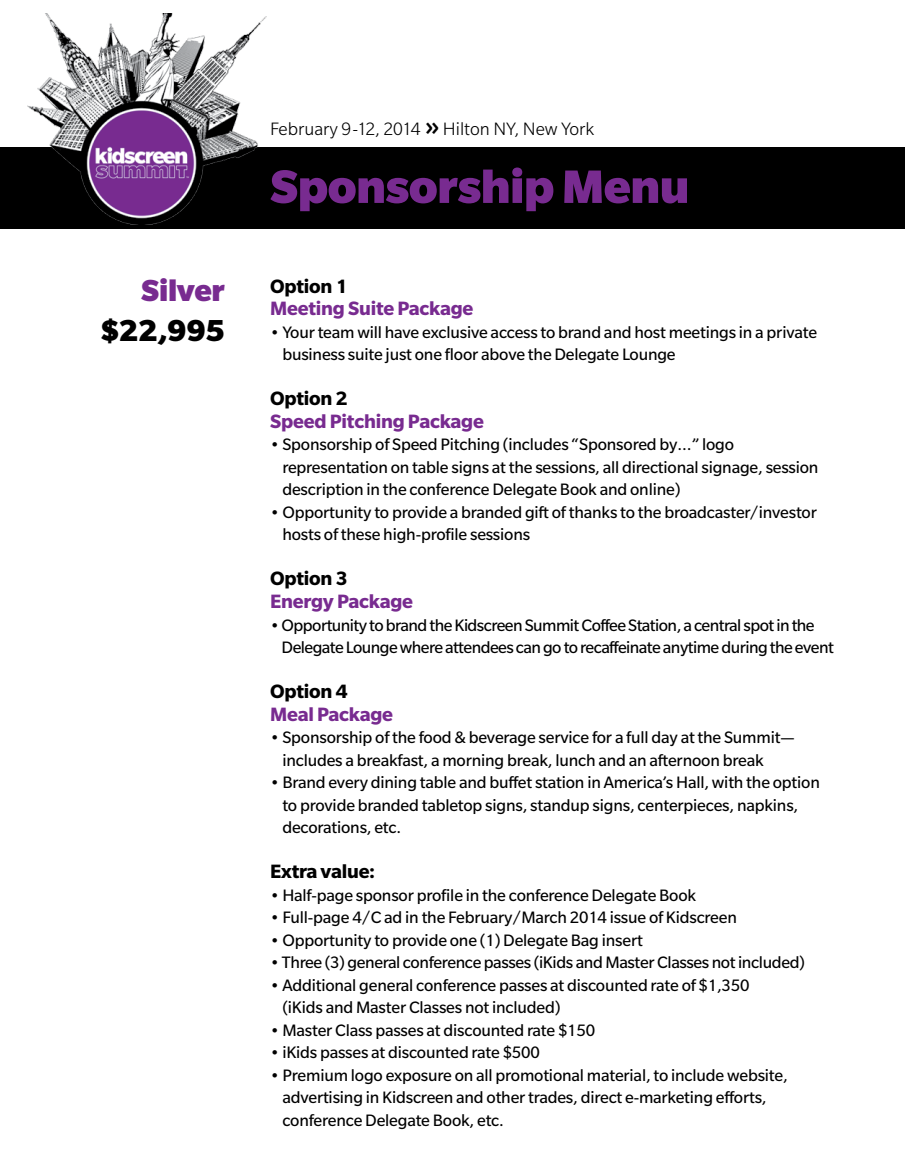
<style>
.page{position:relative;width:905px;height:1175px;background:#fff}
.page>*{position:absolute;margin:0;border:0;box-sizing:border-box;transform-origin:0 0}
.t1{font:900 51px "Slate Std";letter-spacing:-.01em;color:#782b90}
.t2{font:900 33px "Slate Std";color:#000}
.t3{font:900 33px "Slate Std";letter-spacing:-.01em;color:#782b90}
.t4{font:700 21px "Slate Std";letter-spacing:-.01em;color:#782b90}
.t5{font:700 21px "Slate Std";letter-spacing:-.01em;color:#000}
.t6{font:300 19.5px "Slate Std";color:#000}
.t7{font:18px/22.5px "Slate Std";letter-spacing:-.01em;color:#000}
.t8{font:18px/22.5px "Slate Std";letter-spacing:-.03em;color:#000}
.s1{font-weight:700;font-size:27px}
</style>
<div class="page">
<div style="left:0;top:147px;width:904px;height:81px;background:#000"></div>
<img style="left:27px;top:14px;width:240px;height:210px">
<h2 class="t3" style="left:141px;top:272px;width:85px">Silver</h2>
<h2 class="t2" style="left:100px;top:313px;width:127px">$22,995</h2>
<p class="t6" style="left:270px;top:119px;width:326px">February 9-12, 2014 <span class="s1">»</span> Hilton NY, New York</p>
<h1 class="t1" style="left:270px;top:159px;width:421px">Sponsorship Menu</h1>
<p class="t5" style="left:270px;top:275px;width:79px">Option 1</p>
<p class="t4" style="left:270px;top:297px;width:205px">Meeting Suite Package</p>
<p class="t7" style="left:282px;top:321px;width:536px;text-indent:-12px">• Your team will have exclusive access to brand and host meetings in a private business suite just one floor above the Delegate Lounge</p>
<p class="t5" style="left:270px;top:387px;width:79px">Option 2</p>
<p class="t4" style="left:270px;top:410px;width:215px">Speed Pitching Package</p>
<p class="t7" style="left:282px;top:433px;width:537px;text-indent:-12px">• Sponsorship of Speed Pitching (includes “Sponsored by…” logo representation on table signs at the sessions, all directional signage, session description in the conference Delegate Book and online)</p>
<p class="t7" style="left:282px;top:501px;width:536px;text-indent:-12px">• Opportunity to provide a branded gift of thanks to the broadcaster/investor hosts of these high-profile sessions</p>
<p class="t5" style="left:270px;top:567px;width:79px">Option 3</p>
<p class="t4" style="left:270px;top:590px;width:144px">Energy Package</p>
<p class="t8" style="left:281px;top:613px;width:553px;text-indent:-11px">• Opportunity to brand the Kidscreen Summit Coffee Station, a central spot in the<br>Delegate Lounge where attendees can go to recaffeinate anytime during the event</p>
<p class="t5" style="left:270px;top:680px;width:79px">Option 4</p>
<p class="t4" style="left:270px;top:702px;width:124px">Meal Package</p>
<p class="t7" style="left:282px;top:726px;width:513px;text-indent:-12px">• Sponsorship of the food &amp; beverage service for a full day at the Summit— includes a breakfast, a morning break, lunch and an afternoon break</p>
<p class="t7" style="left:282px;top:771px;width:539px;text-indent:-12px">• Brand every dining table and buffet station in America’s Hall, with the option to provide branded tabletop signs, standup signs, centerpieces, napkins, decorations, etc.</p>
<p class="t5" style="left:270px;top:860px;width:107px">Extra value:</p>
<p class="t7" style="left:270px;top:883px;width:427px">• Half-page sponsor profile in the conference Delegate Book</p>
<p class="t7" style="left:270px;top:906px;width:468px">• Full-page 4/C ad in the February/March 2014 issue of Kidscreen</p>
<p class="t7" style="left:270px;top:928px;width:374px">• Opportunity to provide one (1) Delegate Bag insert</p>
<p class="t7" style="left:270px;top:951px;width:536px">• Three (3) general conference passes (iKids and Master Classes not included)</p>
<p class="t7" style="left:282px;top:973px;width:468px;text-indent:-12px">• Additional general conference passes at discounted rate of $1,350 (iKids and Master Classes not included)</p>
<p class="t7" style="left:270px;top:1018px;width:326px">• Master Class passes at discounted rate $150</p>
<p class="t7" style="left:270px;top:1041px;width:271px">• iKids passes at discounted rate $500</p>
<p class="t7" style="left:282px;top:1063px;width:507px;text-indent:-12px">• Premium logo exposure on all promotional material, to include website, advertising in Kidscreen and other trades, direct e-marketing efforts, conference Delegate Book, etc.</p>
</div>
